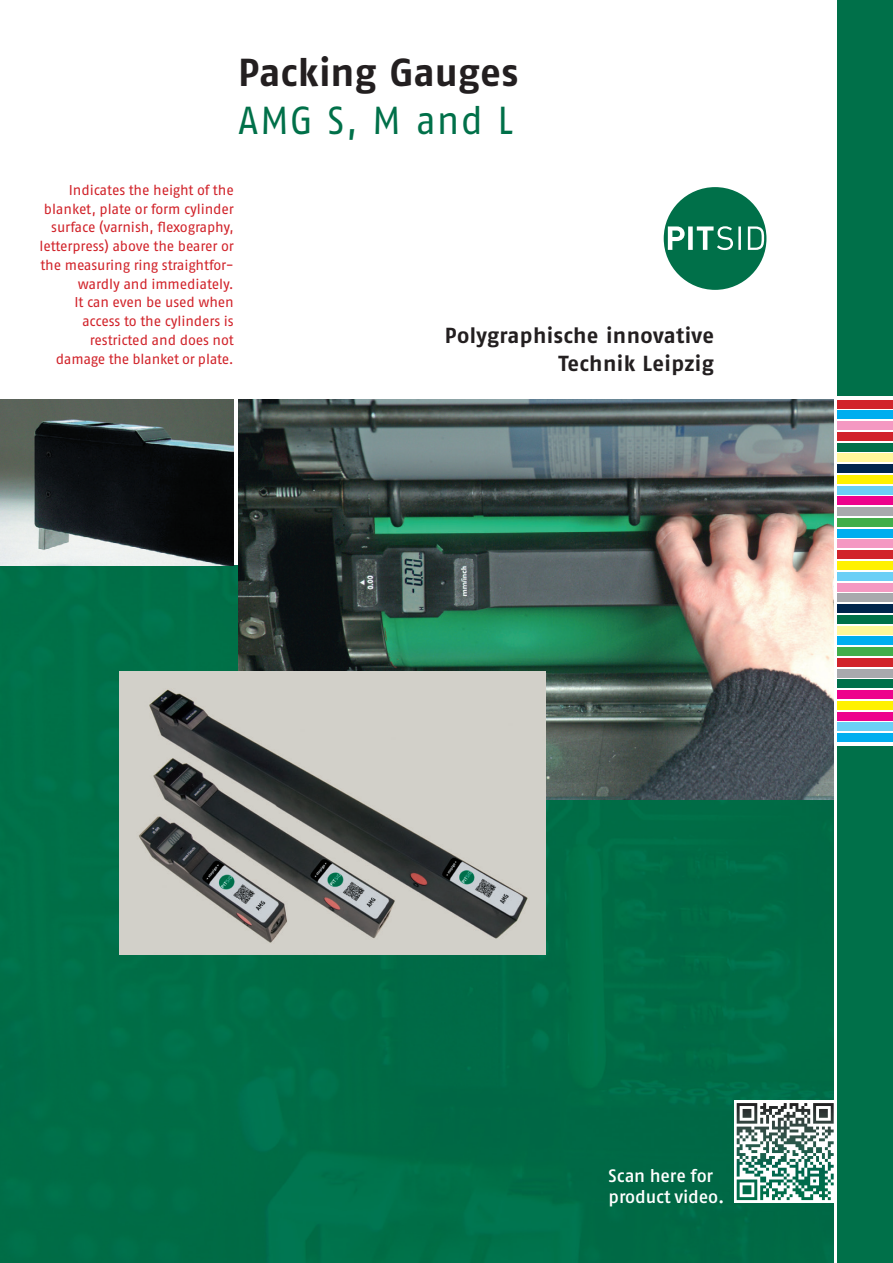
<style>
.page{position:relative;width:893px;height:1263px;background:#fff}
.page>*{position:absolute;margin:0;border:0;box-sizing:border-box;transform-origin:0 0}
.t1{font:700 39px "Fago Pro";letter-spacing:-.005em;color:#231f20}
.t2{font:39px "Fago Pro";letter-spacing:.025em;color:#007049;scale:.96 1}
.t3{font:700 21.75px/28.7px "Fago Pro";letter-spacing:.015em;color:#231f20;text-align:right}
.t4{font:500 18px/21.6px "Fago Pro";letter-spacing:-.005em;color:#fff}
.t5{font:14.25px/18.8px "Fago Pro";letter-spacing:-.01em;color:#d1232a;text-align:right}
</style>
<div class="page">
<div style="left:0;top:566px;width:833px;height:697px;background:#006d46"></div>
<div style="left:838px;top:746px;width:55px;height:517px;background:#007049"></div>
<div style="left:838px;top:0;width:55px;height:395px;background:#007049"></div>
<div style="left:664px;top:187px;width:102px;height:103px;background:#007049;border-radius:50%"></div>
<svg style="left:668px;top:226px;width:96px;height:24px"></svg>
<div style="left:838px;top:733px;width:55px;height:9px;background:#00aeef"></div>
<div style="left:838px;top:723px;width:55px;height:8px;background:#6bcff6"></div>
<div style="left:838px;top:712px;width:55px;height:8px;background:#ed028c"></div>
<div style="left:838px;top:701px;width:55px;height:9px;background:#fff101"></div>
<div style="left:838px;top:690px;width:55px;height:9px;background:#ed028c"></div>
<div style="left:838px;top:680px;width:55px;height:8px;background:#007049"></div>
<div style="left:838px;top:669px;width:55px;height:8px;background:#a8a9ad"></div>
<div style="left:838px;top:658px;width:55px;height:9px;background:#d1232a"></div>
<div style="left:838px;top:647px;width:55px;height:9px;background:#40ae49"></div>
<div style="left:838px;top:636px;width:55px;height:9px;background:#00aeef"></div>
<div style="left:838px;top:626px;width:55px;height:8px;background:#fff79a"></div>
<div style="left:838px;top:615px;width:55px;height:9px;background:#007049"></div>
<div style="left:838px;top:604px;width:55px;height:9px;background:#00254c"></div>
<div style="left:838px;top:593px;width:55px;height:9px;background:#a8a9ad"></div>
<div style="left:838px;top:583px;width:55px;height:8px;background:#f499c2"></div>
<div style="left:838px;top:572px;width:55px;height:9px;background:#6bcff6"></div>
<div style="left:838px;top:561px;width:55px;height:9px;background:#fff101"></div>
<div style="left:838px;top:550px;width:55px;height:9px;background:#d1232a"></div>
<div style="left:838px;top:540px;width:55px;height:8px;background:#f499c2"></div>
<div style="left:838px;top:529px;width:55px;height:8px;background:#00aeef"></div>
<div style="left:838px;top:518px;width:55px;height:9px;background:#40ae49"></div>
<div style="left:838px;top:507px;width:55px;height:9px;background:#a8a9ad"></div>
<div style="left:838px;top:497px;width:55px;height:8px;background:#ed028c"></div>
<div style="left:838px;top:486px;width:55px;height:8px;background:#6bcff6"></div>
<div style="left:838px;top:475px;width:55px;height:9px;background:#fff101"></div>
<div style="left:838px;top:464px;width:55px;height:9px;background:#00254c"></div>
<div style="left:838px;top:454px;width:55px;height:8px;background:#fff79a"></div>
<div style="left:838px;top:443px;width:55px;height:8px;background:#007049"></div>
<div style="left:838px;top:432px;width:55px;height:9px;background:#d1232a"></div>
<div style="left:838px;top:421px;width:55px;height:9px;background:#f499c2"></div>
<div style="left:838px;top:410px;width:55px;height:9px;background:#00aeef"></div>
<div style="left:838px;top:400px;width:55px;height:8px;background:#d1232a"></div>
<img style="left:0;top:400px;width:234px;height:166px">
<img style="left:238px;top:400px;width:595px;height:399px">
<img style="left:119px;top:672px;width:426px;height:283px">
<svg style="left:734px;top:1100px;width:99px;height:103px"></svg>
<svg style="left:737px;top:1103px;width:97px;height:97px"></svg>
<h1 class="t1" style="left:238px;top:49px;width:282px">Packing Gauges</h1>
<h1 class="t2" style="left:238px;top:97px;width:288px">AMG S, M and L</h1>
<p class="t5" style="left:39px;top:180px;width:196px">Indicates the height of the blanket, plate or form cylinder surface (varnish, flexography, letterpress) above the bearer or the measuring ring straightfor&shy;wardly and immediately.<br>It can even be used when access to the cylinders is restricted and does not damage the blanket or plate.</p>
<h2 class="t3" style="left:445px;top:321px;width:271px">Polygraphische innovative<br>Technik Leipzig</h2>
<p class="t4" style="left:609px;top:1164px;width:117px">Scan here for product video.</p>
</div>
